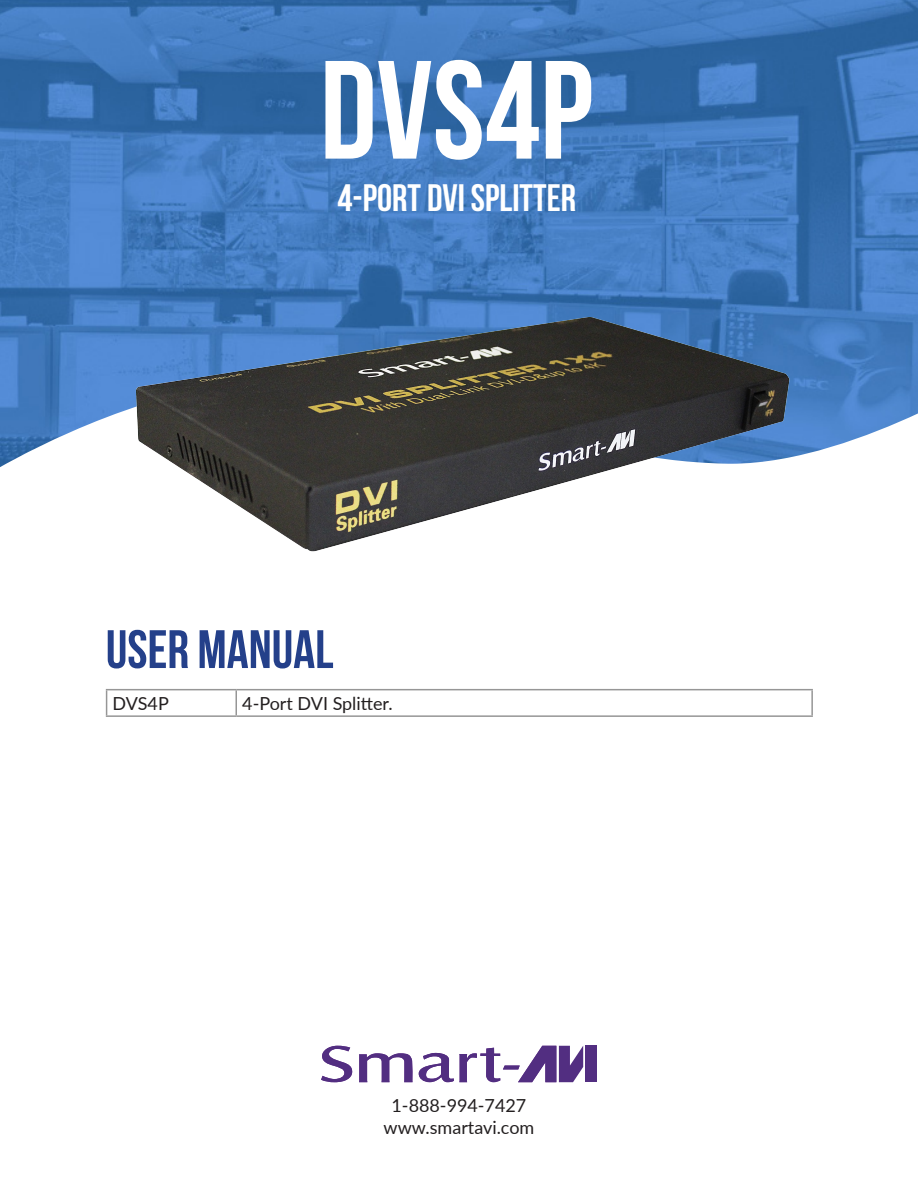
<style>
.page{position:relative;width:918px;height:1188px;background:#fff}
.page>*{position:absolute;margin:0;border:0;box-sizing:border-box;transform-origin:0 0}
.t1{font:700 139.5px "Bebas Neue";color:#fff}
.t2{font:700 54px "Bebas Neue";color:#24408a}
.t3{font:700 38.1px "Bebas Neue";color:#fff}
.t4{font:18px "Lato";color:#231f20}
</style>
<div class="page">
<img style="left:0;top:0;width:918px;height:467px">
<hr style="left:106px;top:689px;width:130px;height:1px;background:#969696">
<svg style="left:106px;top:690px;width:1px;height:25px"></svg>
<hr style="left:236px;top:689px;width:577px;height:1px;background:#969696">
<svg style="left:236px;top:690px;width:1px;height:25px"></svg>
<hr style="left:811px;top:690px;width:2px;height:25px;background:#969696">
<hr style="left:106px;top:715px;width:130px;height:2px;background:#969696">
<hr style="left:236px;top:715px;width:577px;height:2px;background:#969696">
<div style="left:586px;top:1046px;width:11px;height:36px;background:#522e81"></div>
<svg style="left:321px;top:1046px;width:32px;height:36px"></svg>
<svg style="left:359px;top:1053px;width:54px;height:29px"></svg>
<svg style="left:419px;top:1046px;width:164px;height:36px"></svg>
<img style="left:115px;top:300px;width:688px;height:252px">
<p class="t1" style="left:320px;top:34px;width:275px">DVS4P</p>
<p class="t3" style="left:337px;top:177px;width:240px">4-PORT DVI SPLITTER</p>
<p class="t2" style="left:106px;top:620px;width:229px">USER MANUAL</p>
<p class="t4" style="left:113px;top:691px;width:58px">DVS4P</p>
<p class="t4" style="left:242px;top:691px;width:152px">4-Port DVI Splitter.</p>
<p class="t4" style="left:392px;top:1093px;width:136px">1-888-994-7427</p>
<p class="t4" style="left:384px;top:1115px;width:152px">www.smartavi.com</p>
</div>
